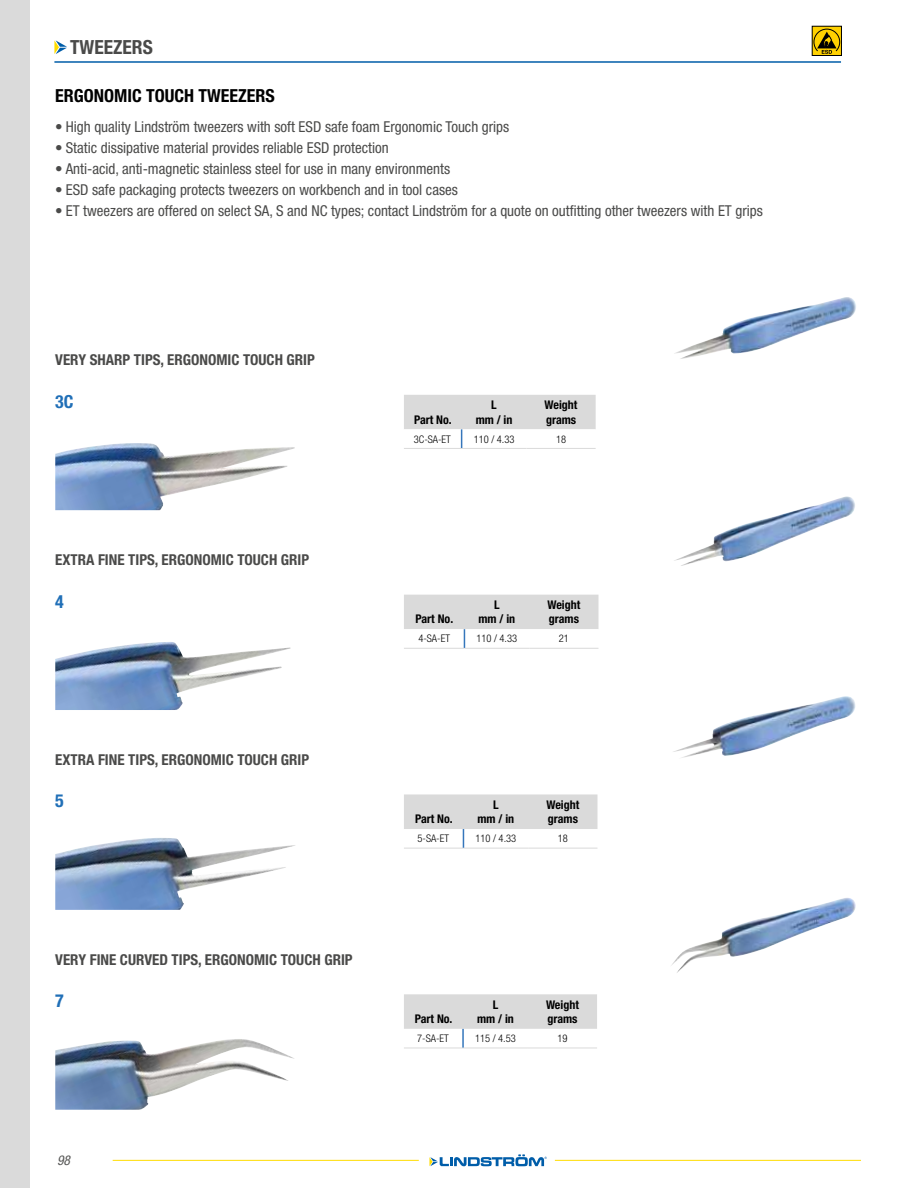
<style>
.page{position:relative;width:918px;height:1188px;background:#fff}
.page>*{position:absolute;margin:0;border:0;box-sizing:border-box;transform-origin:0 0}
.t1{font:700 condensed 19.5px "Helvetica Neue LT Std";color:#4a4a49}
.t2{font:700 condensed 18px "Helvetica Neue LT Std";color:#000}
.t3{font:700 condensed 18px "Helvetica Neue LT Std";color:#206fb7}
.t4{font:condensed 15px "Helvetica Neue LT Std";color:#4a4a49}
.t5{font:700 condensed 15px "Helvetica Neue LT Std";color:#4a4a49}
.t6{font:italic condensed 13.5px "Helvetica Neue LT Std";color:#575756}
.t7{font:700 condensed 12px/14.4px "Helvetica Neue LT Std";color:#000;text-align:center}
.t8{font:300 condensed 10.5px "Helvetica Neue LT Std";color:#000}
</style>
<div class="page">
<div style="left:0;top:0;width:30px;height:1188px;background:#dadada"></div>
<hr style="left:113px;top:1160px;width:306px;height:1px;background:#fd0">
<svg style="left:429px;top:1154px;width:118px;height:12px"></svg>
<hr style="left:555px;top:1160px;width:306px;height:1px;background:#fd0">
<img style="left:55px;top:443px;width:240px;height:67px">
<img style="left:674px;top:297px;width:182px;height:62px">
<img style="left:55px;top:642px;width:236px;height:68px">
<img style="left:674px;top:496px;width:181px;height:70px">
<img style="left:55px;top:838px;width:240px;height:72px">
<img style="left:673px;top:696px;width:183px;height:62px">
<img style="left:55px;top:1039px;width:239px;height:71px">
<img style="left:671px;top:898px;width:185px;height:75px">
<hr style="left:404px;top:648px;width:60px;height:1px;background:#dadada">
<hr style="left:464px;top:648px;width:65px;height:1px;background:#dadada">
<hr style="left:529px;top:648px;width:69px;height:1px;background:#dadada">
<svg style="left:404px;top:595px;width:194px;height:53px"></svg>
<hr style="left:404px;top:848px;width:59px;height:1px;background:#dadada">
<hr style="left:463px;top:848px;width:65px;height:1px;background:#dadada">
<hr style="left:528px;top:848px;width:70px;height:1px;background:#dadada">
<svg style="left:404px;top:794px;width:194px;height:54px"></svg>
<hr style="left:404px;top:1048px;width:59px;height:1px;background:#dadada">
<hr style="left:463px;top:1048px;width:65px;height:1px;background:#dadada">
<hr style="left:528px;top:1048px;width:69px;height:1px;background:#dadada">
<svg style="left:404px;top:994px;width:193px;height:54px"></svg>
<hr style="left:404px;top:448px;width:58px;height:1px;background:#dadada">
<hr style="left:462px;top:448px;width:65px;height:1px;background:#dadada">
<hr style="left:527px;top:448px;width:69px;height:1px;background:#dadada">
<svg style="left:404px;top:395px;width:192px;height:53px"></svg>
<hr style="left:54px;top:61px;width:787px;height:2px;background:#005da9">
<svg style="left:54px;top:40px;width:13px;height:14px"></svg>
<svg style="left:814px;top:28px;width:26px;height:1px"></svg>
<div style="left:812px;top:26px;width:30px;height:30px;border:1px solid #000"></div>
<svg style="left:813px;top:29px;width:27px;height:25px"></svg>
<h1 class="t1" style="left:70px;top:35px;width:84px">TWEEZERS</h1>
<p class="t2" style="left:55px;top:85px;width:221px">ERGONOMIC TOUCH TWEEZERS</p>
<p class="t4" style="left:55px;top:118px;width:456px">• High quality Lindström tweezers with soft ESD safe foam Ergonomic Touch grips</p>
<p class="t4" style="left:55px;top:139px;width:335px">• Static dissipative material provides reliable ESD protection</p>
<p class="t4" style="left:55px;top:160px;width:396px">• Anti-acid, anti-magnetic stainless steel for use in many environments</p>
<p class="t4" style="left:55px;top:181px;width:404px">• ESD safe packaging protects tweezers on workbench and in tool cases</p>
<p class="t4" style="left:55px;top:202px;width:709px">• ET tweezers are offered on select SA, S and NC types; contact Lindström for a quote on outfitting other tweezers with ET grips</p>
<p class="t5" style="left:55px;top:351px;width:261px">VERY SHARP TIPS, ERGONOMIC TOUCH GRIP</p>
<p class="t3" style="left:55px;top:390px;width:20px">3C</p>
<p class="t5" style="left:55px;top:551px;width:256px">EXTRA FINE TIPS, ERGONOMIC TOUCH GRIP</p>
<p class="t3" style="left:55px;top:590px;width:10px">4</p>
<p class="t5" style="left:55px;top:750px;width:256px">EXTRA FINE TIPS, ERGONOMIC TOUCH GRIP</p>
<p class="t3" style="left:55px;top:790px;width:10px">5</p>
<p class="t5" style="left:55px;top:950px;width:299px">VERY FINE CURVED TIPS, ERGONOMIC TOUCH GRIP</p>
<p class="t3" style="left:55px;top:990px;width:10px">7</p>
<p class="t6" style="left:57px;top:1153px;width:14px">98</p>
<p class="t7" style="left:414px;top:412px;width:39px">Part No.</p>
<p class="t7" style="left:476px;top:398px;width:38px">L<br>mm / in</p>
<p class="t7" style="left:545px;top:398px;width:34px;text-align:left">Weight grams</p>
<p class="t8" style="left:414px;top:433px;width:39px">3C-SA-ET</p>
<p class="t8" style="left:474px;top:433px;width:42px">110 / 4.33</p>
<p class="t8" style="left:556px;top:433px;width:12px">18</p>
<p class="t7" style="left:416px;top:612px;width:39px">Part No.</p>
<p class="t7" style="left:479px;top:597px;width:38px">L<br>mm / in</p>
<p class="t7" style="left:547px;top:597px;width:34px;text-align:left">Weight grams</p>
<p class="t8" style="left:418px;top:633px;width:33px">4-SA-ET</p>
<p class="t8" style="left:477px;top:633px;width:42px">110 / 4.33</p>
<p class="t8" style="left:559px;top:633px;width:12px">21</p>
<p class="t7" style="left:415px;top:812px;width:39px">Part No.</p>
<p class="t7" style="left:478px;top:797px;width:38px">L<br>mm / in</p>
<p class="t7" style="left:547px;top:797px;width:34px;text-align:left">Weight grams</p>
<p class="t8" style="left:418px;top:833px;width:33px">5-SA-ET</p>
<p class="t8" style="left:476px;top:833px;width:42px">110 / 4.33</p>
<p class="t8" style="left:558px;top:833px;width:12px">18</p>
<p class="t7" style="left:415px;top:1011px;width:39px">Part No.</p>
<p class="t7" style="left:477px;top:997px;width:38px">L<br>mm / in</p>
<p class="t7" style="left:546px;top:997px;width:34px;text-align:left">Weight grams</p>
<p class="t8" style="left:417px;top:1032px;width:33px">7-SA-ET</p>
<p class="t8" style="left:475px;top:1032px;width:42px">115 / 4.53</p>
<p class="t8" style="left:557px;top:1032px;width:12px">19</p>
</div>
